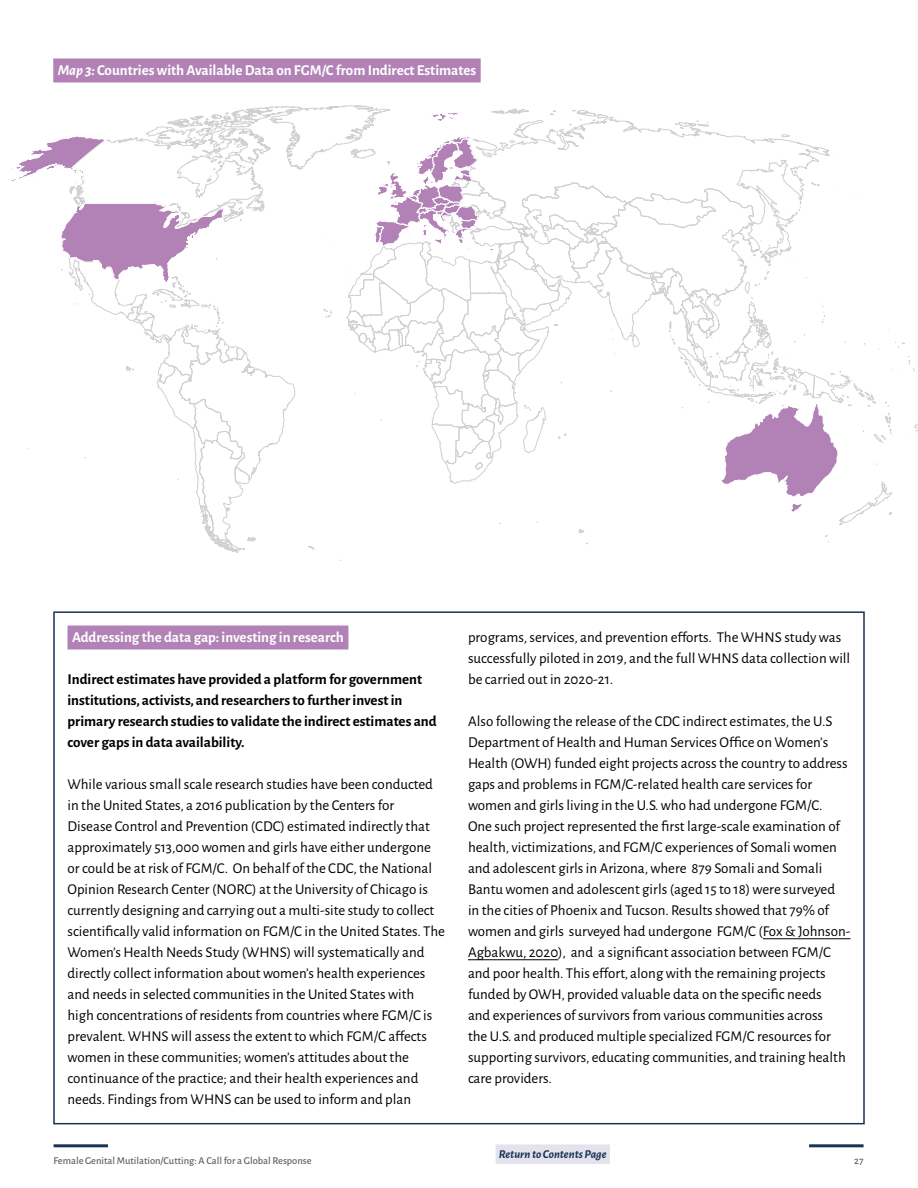
<style>
.page{position:relative;width:918px;height:1188px;background:#fff}
.page>*{position:absolute;margin:0;border:0;box-sizing:border-box;transform-origin:0 0}
.BODY_01{font:15px/21px "Alegreya Sans";color:#000}
.BODY_01-2{font:700 15px/21px "Alegreya Sans";color:#000}
.t1{font:700 15px "Alegreya Sans";color:#fff}
.t2{font:italic 700 12px "Alegreya Sans";color:#193256}
.t3{font:500 10.5px "Alegreya Sans";color:#646363}
.s1{font-style:italic}
</style>
<div class="page">
<hr style="left:54px;top:1144px;width:54px;height:3px;background:#193256">
<hr style="left:809px;top:1144px;width:55px;height:3px;background:#193256">
<div style="left:68px;top:626px;width:280px;height:24px;background:#b282b7"></div>
<hr style="left:763px;top:938px;width:87px;height:1px;background:#000">
<hr style="left:468px;top:959px;width:90px;height:1px;background:#000">
<svg style="left:11px;top:140px;width:50px;height:41px"></svg>
<svg style="left:61px;top:105px;width:857px;height:456px"></svg>
<div style="left:53px;top:58px;width:428px;height:24px;background:#b282b7"></div>
<div style="left:496px;top:1144px;width:114px;height:20px;background:#e4e3eb"></div>
<p class="t1" style="left:58px;top:59px;width:420px"><span class="s1">Map 3:</span> Countries with Available Data on FGM/C from Indirect Estimates</p>
<p class="t1" style="left:72px;top:626px;width:273px">Addressing the data gap: investing in research</p>
<p class="BODY_01-2" style="left:68px;top:668px;width:371px">Indirect estimates have provided a platform for government institutions, activists, and researchers to further invest in primary research studies to validate the indirect estimates and cover gaps in data availability.</p>
<p class="BODY_01" style="left:68px;top:773px;width:379px">While various small scale research studies have been conducted in the United States, a 2016 publication by the Centers for<br>Disease Control and Prevention (CDC) estimated indirectly that approximately 513,000 women and girls have either undergone or could be at risk of FGM/C. On behalf of the CDC, the National Opinion Research Center (NORC) at the University of Chicago is currently designing and carrying out a multi-site study to collect scientifically valid information on FGM/C in the United States. The Women’s Health Needs Study (WHNS) will systematically and directly collect information about women’s health experiences and needs in selected communities in the United States with<br>high concentrations of residents from countries where FGM/C is prevalent. WHNS will assess the extent to which FGM/C affects women in these communities; women’s attitudes about the continuance of the practice; and their health experiences and needs. Findings from WHNS can be used to inform and plan</p>
<p class="BODY_01" style="left:468px;top:626px;width:384px">programs, services, and prevention efforts. The WHNS study was successfully piloted in 2019, and the full WHNS data collection will be carried out in 2020-21.</p>
<p class="BODY_01" style="left:468px;top:710px;width:384px">Also following the release of the CDC indirect estimates, the U.S Department of Health and Human Services Office on Women’s Health (OWH) funded eight projects across the country to address gaps and problems in FGM/C-related health care services for women and girls living in the U.S. who had undergone FGM/C.<br>One such project represented the first large-scale examination of health, victimizations, and FGM/C experiences of Somali women and adolescent girls in Arizona, where 879 Somali and Somali Bantu women and adolescent girls (aged 15 to 18) were surveyed<br>in the cities of Phoenix and Tucson. Results showed that 79% of women and girls surveyed had undergone FGM/C (Fox &amp; Johnson-Agbakwu, 2020), and a significant association between FGM/C and poor health. This effort, along with the remaining projects funded by OWH, provided valuable data on the specific needs<br>and experiences of survivors from various communities across<br>the U.S. and produced multiple specialized FGM/C resources for supporting survivors, educating communities, and training health care providers.</p>
<p class="t2" style="left:499px;top:1145px;width:109px">Return to Contents Page</p>
<p class="t3" style="left:54px;top:1153px;width:260px">Female Genital Mutilation/Cutting: A Call for a Global Response</p>
<p class="t3" style="left:854px;top:1153px;width:11px">27</p>
</div>
